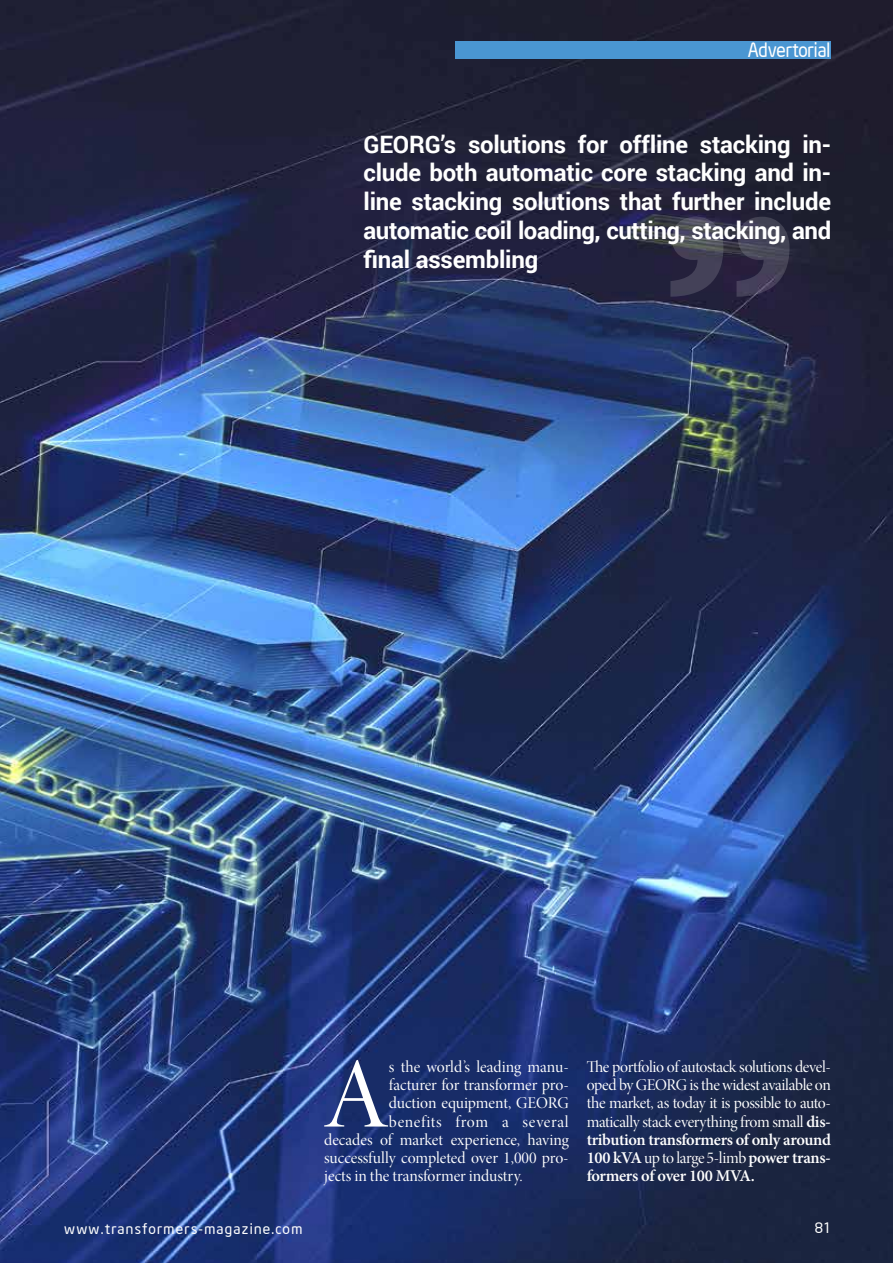
<style>
.page{position:relative;width:893px;height:1263px;background:#fff}
.page>*{position:absolute;margin:0;border:0;box-sizing:border-box;transform-origin:0 0}
.t1{font:100.8px "Minion Pro Disp";color:#fff}
.t2{font:700 24px/28.8px "Roboto";letter-spacing:-.02em;color:#fff;text-align:justify}
.t3{font:19.5px "Neo Sans Intel";letter-spacing:-.005em;color:#fff;scale:.91 1}
.t4{font:16.5px/18.1px "Minion Pro Disp";letter-spacing:-.005em;color:#fff;text-align:justify}
.t5{font:600 16.5px/18.1px "Minion Pro";letter-spacing:-.025em;color:#fff;text-align:justify}
.t6{font:16.5px "Minion Pro Disp";letter-spacing:.04em;color:#fff}
.t7{font:14.25px "Neo Sans Intel";letter-spacing:.09em;color:#fff}
.s1{font-family:"Minion Pro";font-weight:600}
.s2{font-family:"Minion Pro Disp";font-weight:400}
</style>
<div class="page">
<img style="left:0;top:0;width:893px;height:1263px">
<div style="left:455px;top:41px;width:376px;height:17px;background:#4a96d2"></div>
<svg style="left:670px;top:217px;width:119px;height:80px;background:#3c394f"></svg>
<p class="t3" style="left:748px;top:37px;width:92px">Advertorial</p>
<h2 class="t2" style="left:364px;top:129px;width:469px">GEORG’s solutions for offline stacking in&shy;clude both automatic core stacking and in&shy;line stacking solutions that further include automatic coil loading, cutting, stacking, and final assembling</h2>
<h1 class="t1" style="left:323px;top:1033px;width:67px">A</h1>
<p class="t4" style="left:389px;top:1058px;width:181px">s the world’s leading manu-</p>
<p class="t4" style="left:389px;top:1076px;width:181px">facturer for transformer pro-</p>
<p class="t4" style="left:389px;top:1094px;width:181px">duction equipment, GEORG</p>
<p class="t6" style="left:389px;top:1111px;width:181px">benefits from a several</p>
<p class="t4" style="left:324px;top:1131px;width:246px">decades of market experience, having</p>
<p class="t4" style="left:324px;top:1149px;width:246px">successfully completed over 1,000 pro-</p>
<p class="t4" style="left:324px;top:1167px;width:200px">jects in the transformer industry.</p>
<p class="t4" style="left:587px;top:1058px;width:246px">The portfolio of autostack solutions devel&shy;oped by GEORG is the widest available on the market, as today it is possible to auto&shy;matically stack everything from small <span class="s1">dis-</span></p>
<p class="t5" style="left:587px;top:1130px;width:246px">tribution transformers of only around 100 kVA <span class="s2">up to large 5-limb</span> power trans&shy;formers of over 100 MVA.</p>
<p class="t7" style="left:64px;top:1220px;width:240px">www.transformers-magazine.com</p>
<p class="t7" style="left:815px;top:1219px;width:18px">81</p>
</div>
